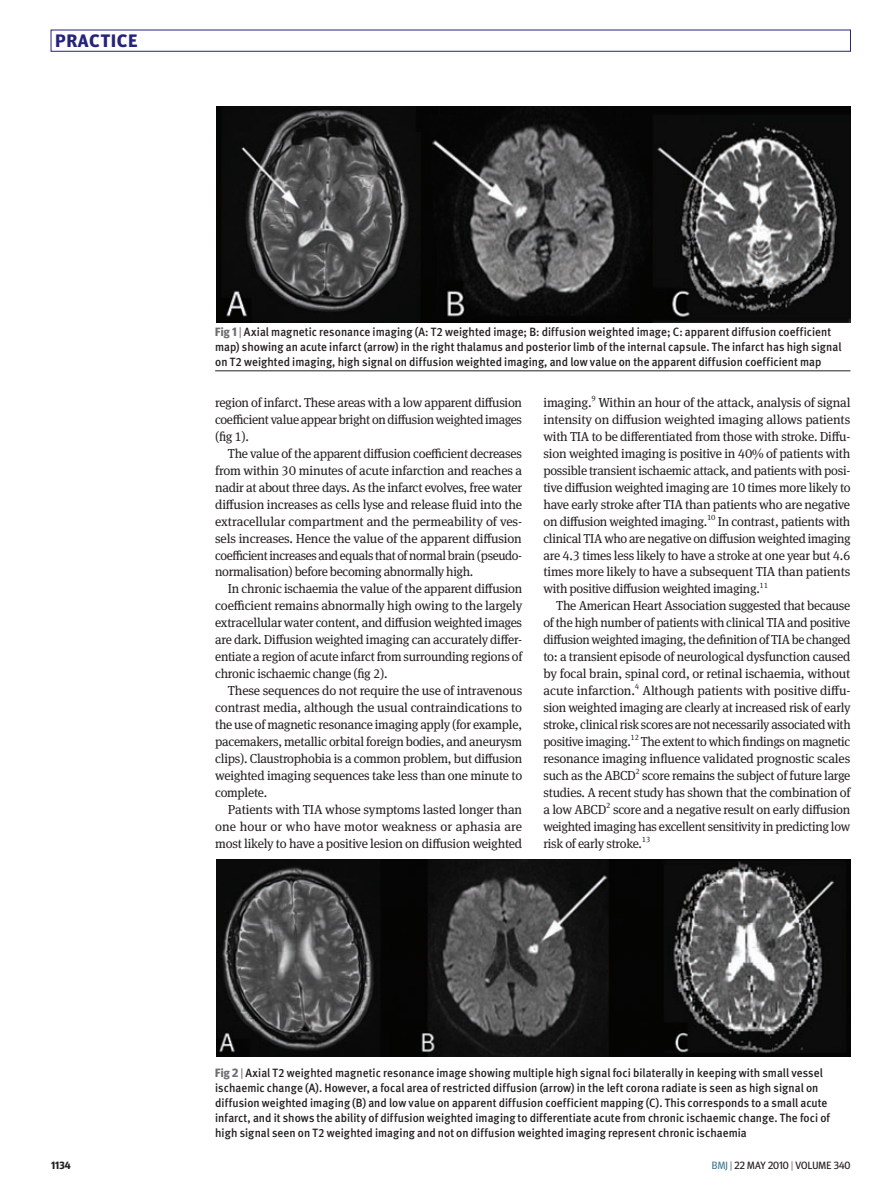
<style>
.page{position:relative;width:893px;height:1191px;background:#fff}
.page>*{position:absolute;margin:0;border:0;box-sizing:border-box;transform-origin:0 0}
.top_strap_12{font:700 18px "Meta Headline OT";color:#26237b}
.body_indent{font:13.05px/17px "Meta Serif Pro";letter-spacing:-.02em;color:#231f20;text-align:justify}
.body_indent-2{font:13.05px/17px "Meta Serif Pro";letter-spacing:-.02em;color:#231f20;text-align:justify;scale:.96 1}
.figure_caption_no_r{font:12px/15px "Meta Medium LF";letter-spacing:.005em;color:#231f20;scale:.95 1}
.t1{font:10.5px "Meta Headline OT";color:#231f20}
.t2{font:700 10.5px "Meta Headline OT";color:#231f20}
.body_indent-3{font:7.8px "Meta Serif Pro";color:#231f20}
.body_indent-4{font:7.8px "Meta Serif Pro";color:#231f20;scale:.96 1}
.s1{font-family:"Meta Headline OT";font-weight:700;color:#6c6d70}
.s2{font-family:"Meta Headline OT";font-weight:300}
.s3{color:#3c7b93}
.s4{font-weight:300}
</style>
<div class="page">
<hr style="left:215px;top:370px;width:635px;height:1px;background:#231f20">
<img style="left:217px;top:106px;width:633px;height:216px">
<img style="left:217px;top:859px;width:633px;height:197px">
<p class="top_strap_12" style="left:56px;top:30px;width:23px">PRACTICE</p>
<p class="figure_caption_no_r" style="left:215px;top:324px;width:661px"><span class="s1">Fig 1</span> <span class="s2">|</span> Axial magnetic resonance imaging (A: T2 weighted image; B: diffusion weighted image; C: apparent diffusion coefficient map) showing an acute infarct (arrow) in the right thalamus and posterior limb of the internal capsule. The infarct has high signal on T2 weighted imaging, high signal on diffusion weighted imaging, and low value on the apparent diffusion coefficient map</p>
<p class="body_indent" style="left:215px;top:393px;width:308px">region of infarct. These areas with a low apparent diffusion coefficient value appear bright on diffusion weighted images (fig 1).</p>
<p class="body_indent" style="left:215px;top:444px;width:309px;text-indent:13px">The value of the apparent diffusion coefficient decreases from within 30 minutes of acute infarction and reaches a nadir at about three days. As the infarct evolves, free water diffusion increases as cells lyse and release fluid into the extracellular compartment and the permeability of ves&shy;sels increases. Hence the value of the apparent diffusion coefficient increases and equals that of normal brain (pseudo&shy;normalisation) before becoming abnormally high.</p>
<p class="body_indent" style="left:215px;top:579px;width:309px;text-indent:13px">In chronic ischaemia the value of the apparent diffusion coefficient remains abnormally high owing to the largely extracellular water content, and diffusion weighted images are dark. Diffusion weighted imaging can accurately differ&shy;entiate a region of acute infarct from surrounding regions of chronic ischaemic change (fig 2).</p>
<p class="body_indent" style="left:215px;top:681px;width:309px;text-indent:13px">These sequences do not require the use of intravenous contrast media, although the usual contraindications to the use of magnetic resonance imaging apply (for example, pacemakers, metallic orbital foreign bodies, and aneurysm clips). Claustrophobia is a common problem, but diffusion weighted imaging sequences take less than one minute to complete.</p>
<p class="body_indent" style="left:215px;top:800px;width:309px;text-indent:13px">Patients with TIA whose symptoms lasted longer than one hour or who have motor weakness or aphasia are most likely to have a positive lesion on diffusion weighted</p>
<p class="body_indent" style="left:543px;top:393px;width:50px">imaging.</p>
<p class="body_indent-3" style="left:591px;top:393px;width:6px">9</p>
<p class="body_indent" style="left:543px;top:393px;width:309px;text-indent:55px">Within an hour of the attack, analysis of signal intensity on diffusion weighted imaging allows patients with TIA to be differentiated from those with stroke. Diffu&shy;sion weighted imaging is positive in 40% of patients with possible transient ischaemic attack, and patients with posi&shy;tive diffusion weighted imaging are 10 times more likely to have early stroke after TIA than patients who are negative on diffusion weighted imaging.<sup>10</sup> In contrast, patients with clinical TIA who are negative on diffusion weighted imaging are 4.3 times less likely to have a stroke at one year but 4.6 times more likely to have a subsequent TIA than patients with positive diffusion weighted imaging.<sup>11</sup></p>
<p class="body_indent" style="left:543px;top:596px;width:309px;text-indent:13px">The American Heart Association suggested that because of the high number of patients with clinical TIA and positive diffusion weighted imaging, the definition of TIA be changed to: a transient episode of neurological dysfunction caused by focal brain, spinal cord, or retinal ischaemia, without acute infarction.</p>
<p class="body_indent-3" style="left:635px;top:681px;width:6px">4</p>
<p class="body_indent" style="left:543px;top:681px;width:309px;text-indent:99px">Although patients with positive diffu&shy;sion weighted imaging are clearly at increased risk of early stroke, clinical risk scores are not necessarily associated with positive imaging.</p>
<p class="body_indent-4" style="left:631px;top:731px;width:10px">12</p>
<p class="body_indent-2" style="left:543px;top:732px;width:321px;text-indent:97px">The extent to which findings on magnetic resonance imaging influence validated prognostic scales such as the ABCD</p>
<p class="body_indent-3" style="left:635px;top:765px;width:6px">2</p>
<p class="body_indent" style="left:543px;top:766px;width:309px;text-indent:99px">score remains the subject of future large studies. A recent study has shown that the combination of a low ABCD<sup>2</sup> score and a negative result on early diffusion weighted imaging has excellent sensitivity in predicting low risk of early stroke.<sup>13</sup></p>
<p class="figure_caption_no_r" style="left:215px;top:1065px;width:649px"><span class="s1">Fig 2</span> <span class="s2">|</span> Axial T2 weighted magnetic resonance image showing multiple high signal foci bilaterally in keeping with small vessel ischaemic change (A). However, a focal area of restricted diffusion (arrow) in the left corona radiate is seen as high signal on diffusion weighted imaging (B) and low value on apparent diffusion coefficient mapping (C). This corresponds to a small acute infarct, and it shows the ability of diffusion weighted imaging to differentiate acute from chronic ischaemic change. The foci of high signal seen on T2 weighted imaging and not on diffusion weighted imaging represent chronic ischaemia</p>
<p class="t2" style="left:51px;top:1159px;width:21px">1134</p>
<p class="t1" style="left:712px;top:1159px;width:140px"><span class="s3">BMJ</span> <span class="s4">|</span> 22 MAY 2010 <span class="s4">|</span> VOLUME 340</p>
</div>
